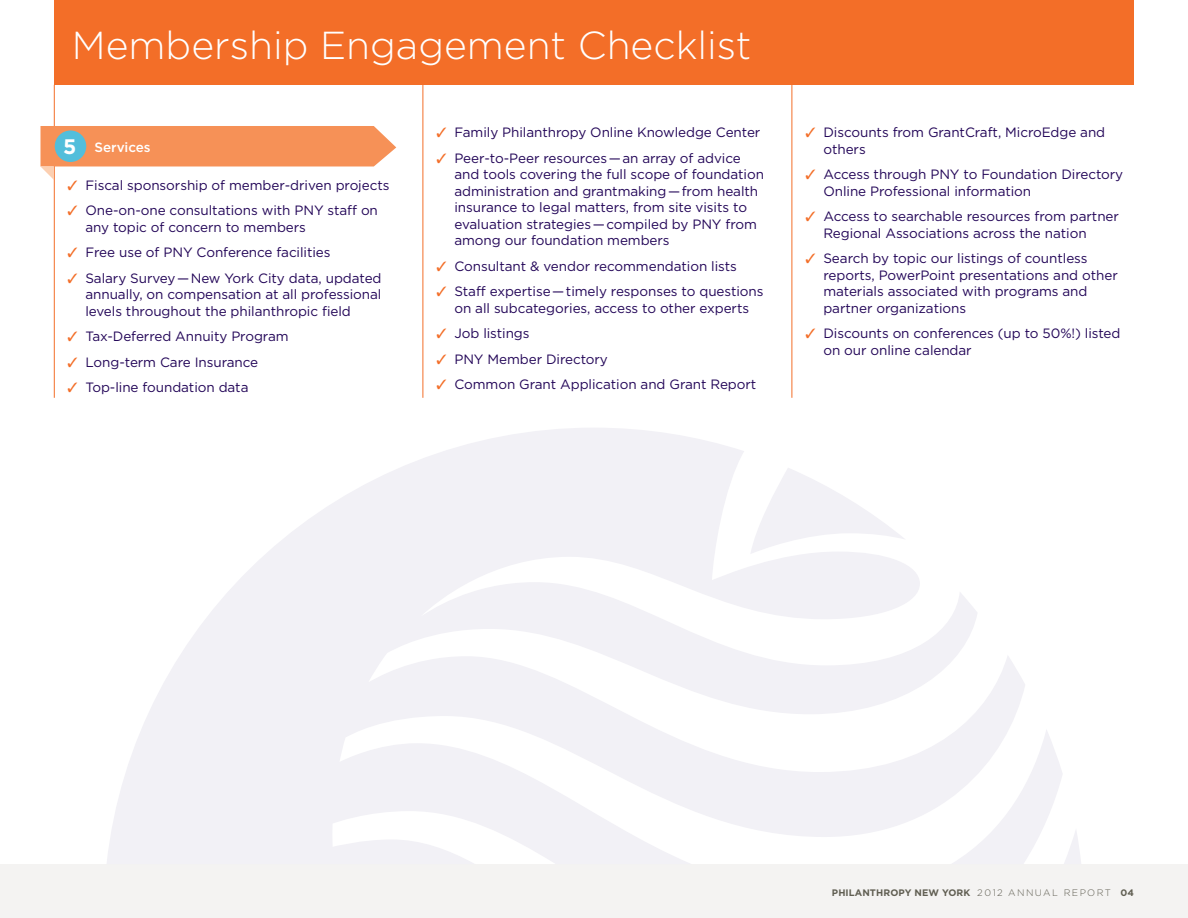
<style>
.page{position:relative;width:1188px;height:918px;background:#fff}
.page>*{position:absolute;margin:0;border:0;box-sizing:border-box;transform-origin:0 0}
.Page_Head{font:300 39px "Gotham";color:#fff}
.Number{font:700 21px "Gotham";color:#fff}
.t1{font:13.5px/16.5px "Gotham";letter-spacing:-.005em;color:#230658}
.NL_Head{font:500 13.5px "Gotham";letter-spacing:-.005em;color:#fff}
.t2{font:700 9.45px "Gotham";letter-spacing:.01em;color:#605e52}
.s1{color:#f36e28}
.s2{font-weight:300}
</style>
<div class="page">
<div style="left:0;top:864px;width:1188px;height:54px;background:#f4f3f2"></div>
<div style="left:54px;top:0;width:1080px;height:85px;background:#f36e28"></div>
<hr style="left:54px;top:85px;width:1px;height:313px;background:#f36e28">
<hr style="left:423px;top:85px;width:1px;height:313px;background:#f36e28">
<hr style="left:792px;top:85px;width:1px;height:313px;background:#f36e28">
<svg style="left:40px;top:126px;width:356px;height:54px"></svg>
<div style="left:55px;top:130px;width:31px;height:32px;background:#52bedb;border-radius:50%"></div>
<svg style="left:107px;top:428px;width:974px;height:436px;fill:#f2f1f6"></svg>
<p class="Page_Head" style="left:72px;top:24px;width:681px">Membership Engagement Checklist</p>
<p class="Number" style="left:63px;top:135px;width:15px">5</p>
<p class="NL_Head" style="left:94px;top:139px;width:58px">Services</p>
<p class="t1" style="left:67px;top:177px;width:324px"><span class="s1">✓</span> Fiscal sponsorship of member-driven projects</p>
<p class="t1" style="left:85px;top:202px;width:294px;text-indent:-18px"><span class="s1">✓</span> One-on-one consultations with PNY staff on any topic of concern to members</p>
<p class="t1" style="left:67px;top:244px;width:265px"><span class="s1">✓</span> Free use of PNY Conference facilities</p>
<p class="t1" style="left:85px;top:270px;width:298px;text-align:justify;text-indent:-18px"><span class="s1">✓</span> Salary Survey—New York City data, updated annually, on compensation at all professional levels throughout the philanthropic field</p>
<p class="t1" style="left:67px;top:328px;width:223px"><span class="s1">✓</span> Tax-Deferred Annuity Program</p>
<p class="t1" style="left:67px;top:354px;width:192px"><span class="s1">✓</span> Long-term Care Insurance</p>
<p class="t1" style="left:67px;top:379px;width:183px"><span class="s1">✓</span> Top-line foundation data</p>
<p class="t1" style="left:436px;top:124px;width:325px"><span class="s1">✓</span> Family Philanthropy Online Knowledge Center</p>
<p class="t1" style="left:454px;top:150px;width:311px;text-indent:-18px"><span class="s1">✓</span> Peer-to-Peer resources—an array of advice and tools covering the full scope of foundation administration and grantmaking—from health insurance to legal matters, from site visits to evaluation strategies—compiled by PNY from among our foundation members</p>
<p class="t1" style="left:436px;top:258px;width:302px"><span class="s1">✓</span> Consultant &amp; vendor recommendation lists</p>
<p class="t1" style="left:436px;top:283px;width:329px;text-align:center"><span class="s1">✓</span> Staff expertise—timely responses to questions on all subcategories, access to other experts</p>
<p class="t1" style="left:436px;top:325px;width:95px"><span class="s1">✓</span> Job listings</p>
<p class="t1" style="left:436px;top:351px;width:173px"><span class="s1">✓</span> PNY Member Directory</p>
<p class="t1" style="left:436px;top:376px;width:321px"><span class="s1">✓</span> Common Grant Application and Grant Report</p>
<p class="t1" style="left:823px;top:124px;width:283px;text-indent:-18px"><span class="s1">✓</span> Discounts from GrantCraft, MicroEdge and others</p>
<p class="t1" style="left:823px;top:166px;width:301px;text-indent:-18px"><span class="s1">✓</span> Access through PNY to Foundation Directory<br>Online Professional information</p>
<p class="t1" style="left:823px;top:208px;width:297px;text-indent:-18px"><span class="s1">✓</span> Access to searchable resources from partner<br>Regional Associations across the nation</p>
<p class="t1" style="left:823px;top:250px;width:296px;text-indent:-18px"><span class="s1">✓</span> Search by topic our listings of countless reports, PowerPoint presentations and other materials associated with programs and partner organizations</p>
<p class="t1" style="left:823px;top:325px;width:299px;text-indent:-18px"><span class="s1">✓</span> Discounts on conferences (up to 50%!) listed on our online calendar</p>
<p class="t2" style="left:832px;top:887px;width:304px">PHILANTHROPY NEW YORK <span class="s2">2 012 ANNUAL REPORT</span> 04</p>
</div>
